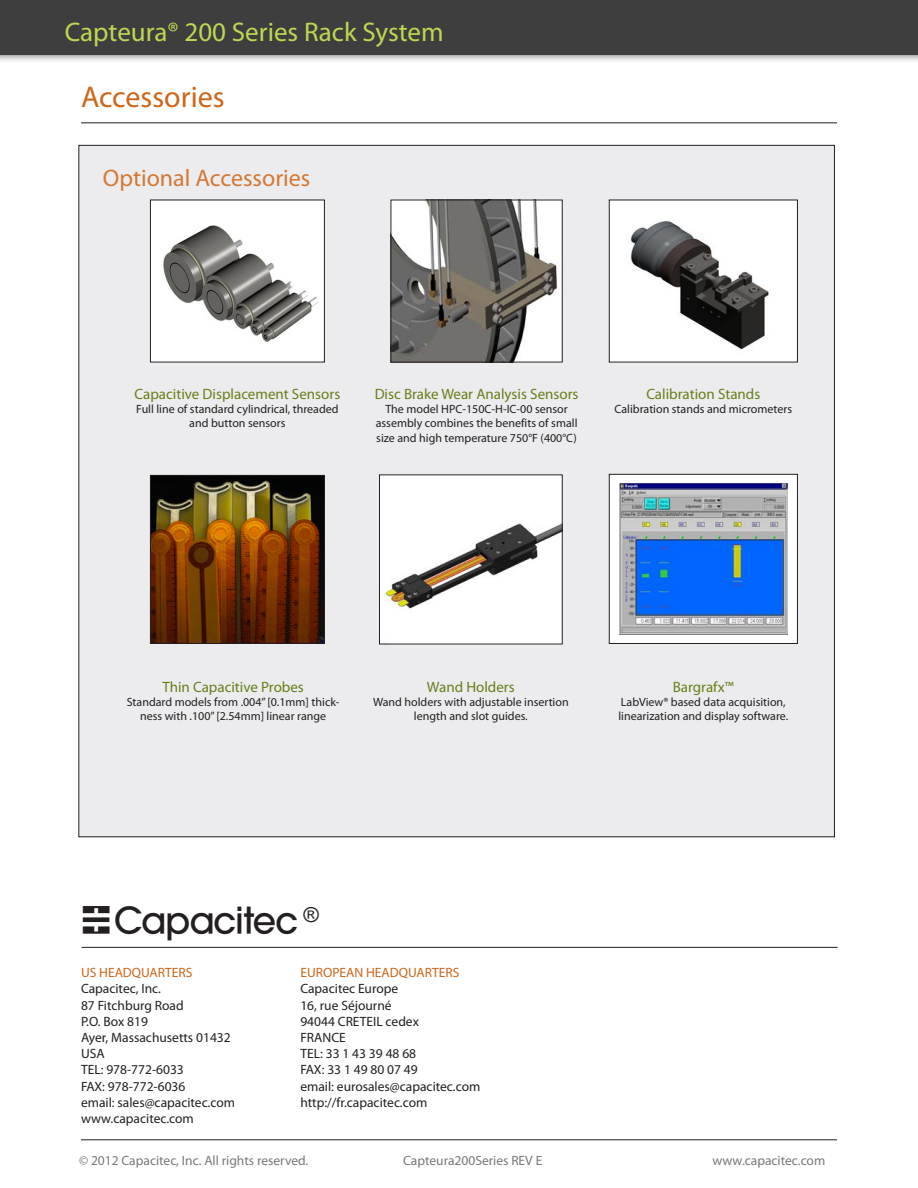
<style>
.page{position:relative;width:918px;height:1188px;background:#fff}
.page>*{position:absolute;margin:0;border:0;box-sizing:border-box;transform-origin:0 0}
.t1{font:36px "Capacitec";color:#231f20}
.t2{font:30px "Myriad Pro";color:#cd6619}
.t3{font:27px "Myriad Pro";color:#bdd752}
.t4{font:24px "Myriad Pro";color:#d47834}
.t5{font:15px "Myriad Pro";color:#667f19}
.t6{font:13.5px/16.2px "Myriad Pro";color:#231f20}
.t7{font:13.5px "Myriad Pro";color:#76787b}
.t8{font:13.5px "Myriad Pro";color:#cd6619}
.t9{font:12px/14.4px "Myriad Pro";color:#231f20;text-align:center}
</style>
<div class="page">
<hr style="left:81px;top:1140px;width:756px;height:1px;background:#231f20">
<hr style="left:82px;top:947px;width:756px;height:1px;background:#231f20">
<img style="left:0;top:54px;width:918px;height:7px">
<div style="left:0;top:0;width:918px;height:54px;background:#3e3e3f"></div>
<hr style="left:81px;top:122px;width:756px;height:1px;background:#231f20">
<div style="left:79px;top:145px;width:755px;height:692px;background:#ececee"></div>
<div style="left:609px;top:474px;width:188px;height:169px;background:#fff"></div>
<img style="left:619px;top:483px;width:169px;height:152px">
<div style="left:609px;top:474px;width:189px;height:170px;border:1px solid #231f20"></div>
<img style="left:393px;top:202px;width:167px;height:158px">
<div style="left:391px;top:200px;width:171px;height:162px;border:1px solid #231f20"></div>
<div style="left:150px;top:200px;width:174px;height:162px;background:#fff"></div>
<img style="left:163px;top:225px;width:156px;height:117px">
<div style="left:150px;top:200px;width:175px;height:162px;border:1px solid #231f20"></div>
<img style="left:152px;top:477px;width:171px;height:165px">
<div style="left:150px;top:475px;width:175px;height:169px;border:1px solid #231f20"></div>
<div style="left:609px;top:200px;width:188px;height:162px;background:#fff"></div>
<img style="left:630px;top:221px;width:139px;height:129px">
<div style="left:609px;top:200px;width:189px;height:162px;border:1px solid #231f20"></div>
<img style="left:381px;top:477px;width:179px;height:165px">
<h3 class="t3" style="left:65px;top:17px;width:380px">Capteura® 200 Series Rack System</h3>
<h2 class="t2" style="left:81px;top:81px;width:145px">Accessories</h2>
<h3 class="t4" style="left:103px;top:164px;width:209px">Optional Accessories</h3>
<p class="t5" style="left:135px;top:385px;width:207px">Capacitive Displacement Sensors</p>
<p class="t9" style="left:136px;top:402px;width:204px">Full line of standard cylindrical, threaded and button sensors</p>
<p class="t5" style="left:375px;top:385px;width:205px">Disc Brake Wear Analysis Sensors</p>
<p class="t9" style="left:376px;top:402px;width:203px">The model HPC-150C-H-IC-00 sensor assembly combines the benefits of small size and high temperature 750°F (400°C)</p>
<p class="t5" style="left:646px;top:385px;width:115px">Calibration Stands</p>
<p class="t9" style="left:615px;top:402px;width:179px">Calibration stands and micrometers</p>
<p class="t5" style="left:162px;top:678px;width:143px">Thin Capacitive Probes</p>
<p class="t9" style="left:127px;top:695px;width:214px">Standard models from .004” [0.1mm] thick&shy;ness with .100” [2.54mm] linear range</p>
<p class="t5" style="left:427px;top:678px;width:89px">Wand Holders</p>
<p class="t9" style="left:373px;top:695px;width:197px">Wand holders with adjustable insertion length and slot guides.</p>
<p class="t5" style="left:673px;top:678px;width:63px">Bargrafx™</p>
<p class="t9" style="left:618px;top:695px;width:171px;text-align:left">LabView® based data acquisition, linearization and display software.</p>
<h1 class="t1" style="left:82px;top:906px;width:239px">AB<sup>®</sup></h1>
<p class="t8" style="left:81px;top:965px;width:113px">US HEADQUARTERS</p>
<p class="t6" style="left:81px;top:981px;width:156px">Capacitec, Inc.<br>87 Fitchburg Road<br>P.O. Box 819<br>Ayer, Massachusetts 01432<br>USA<br>TEL: 978-772-6033<br>FAX: 978-772-6036<br>email: sales@capacitec.com www.capacitec.com</p>
<p class="t8" style="left:300px;top:965px;width:161px">EUROPEAN HEADQUARTERS</p>
<p class="t6" style="left:300px;top:981px;width:181px">Capacitec Europe<br>16, rue Séjourné<br>94044 CRETEIL cedex<br>FRANCE<br>TEL: 33 1 43 39 48 68<br>FAX: 33 1 49 80 07 49<br>email: eurosales@capacitec.com http://fr.capacitec.com</p>
<p class="t7" style="left:79px;top:1153px;width:231px">© 2012 Capacitec, Inc. All rights reserved.</p>
<p class="t7" style="left:403px;top:1153px;width:141px">Capteura200Series REV E</p>
<p class="t7" style="left:712px;top:1153px;width:114px">www.capacitec.com</p>
</div>
